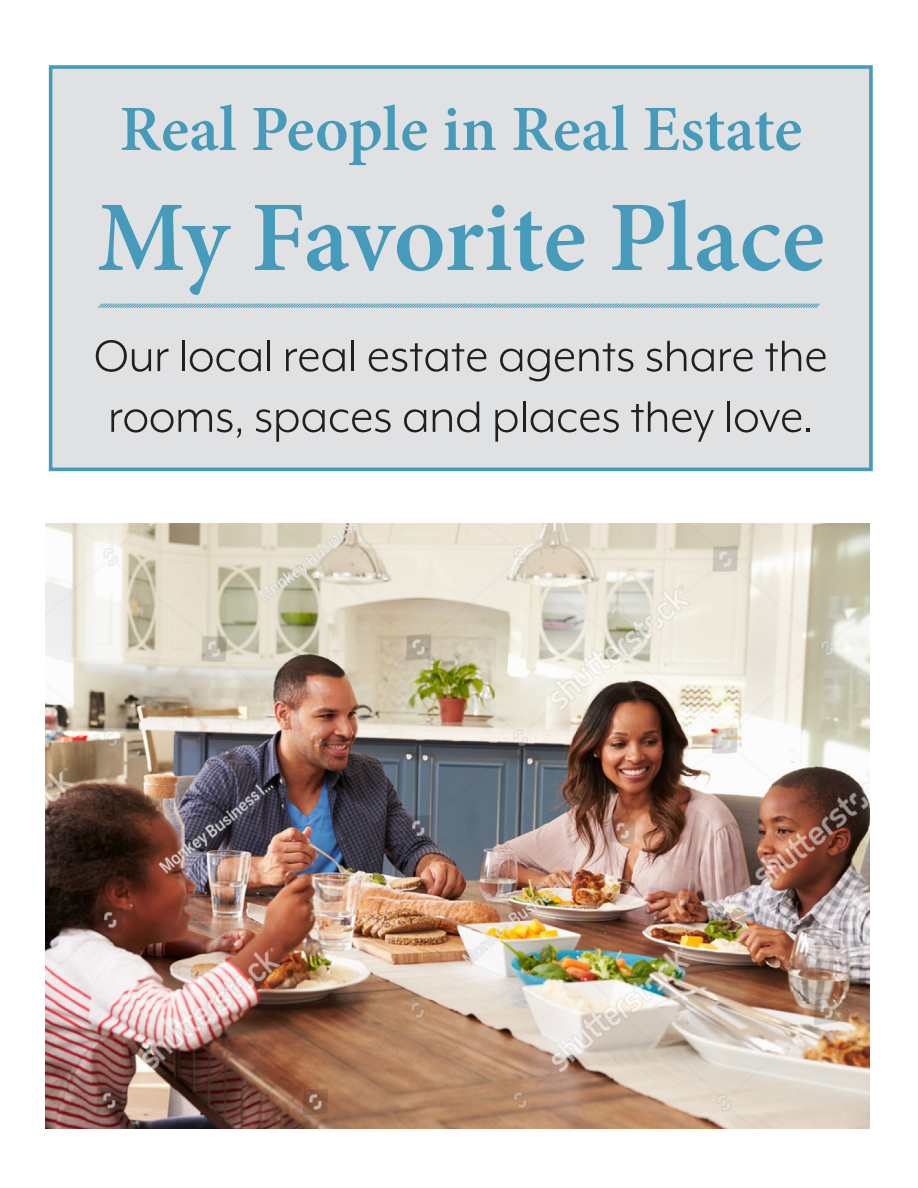
<style>
.page{position:relative;width:918px;height:1188px;background:#fff}
.page>*{position:absolute;margin:0;border:0;box-sizing:border-box;transform-origin:0 0}
.t1{font:600 100.05px "Minion Pro";letter-spacing:-.005em;color:#469bba}
.t2{font:600 64.65px "Minion Pro";color:#469bba}
.t3{font:50.55px/60.8px "Mr Eaves XL Mod OT";color:#231f20}
</style>
<div class="page">
<div style="left:49px;top:65px;width:824px;height:406px;background:#e0e1e3;border:4px solid #469bba"></div>
<img style="left:45px;top:523px;width:824px;height:605px">
<svg style="left:98px;top:303px;width:722px;height:5px;background:#94bece"></svg>
<p class="t2" style="left:119px;top:85px;width:684px">Real People in Real Estate</p>
<p class="t1" style="left:97px;top:169px;width:730px">My Favorite Place</p>
<p class="t3" style="left:94px;top:326px;width:735px">Our local real estate agents share the rooms, spaces and places they love.</p>
</div>
